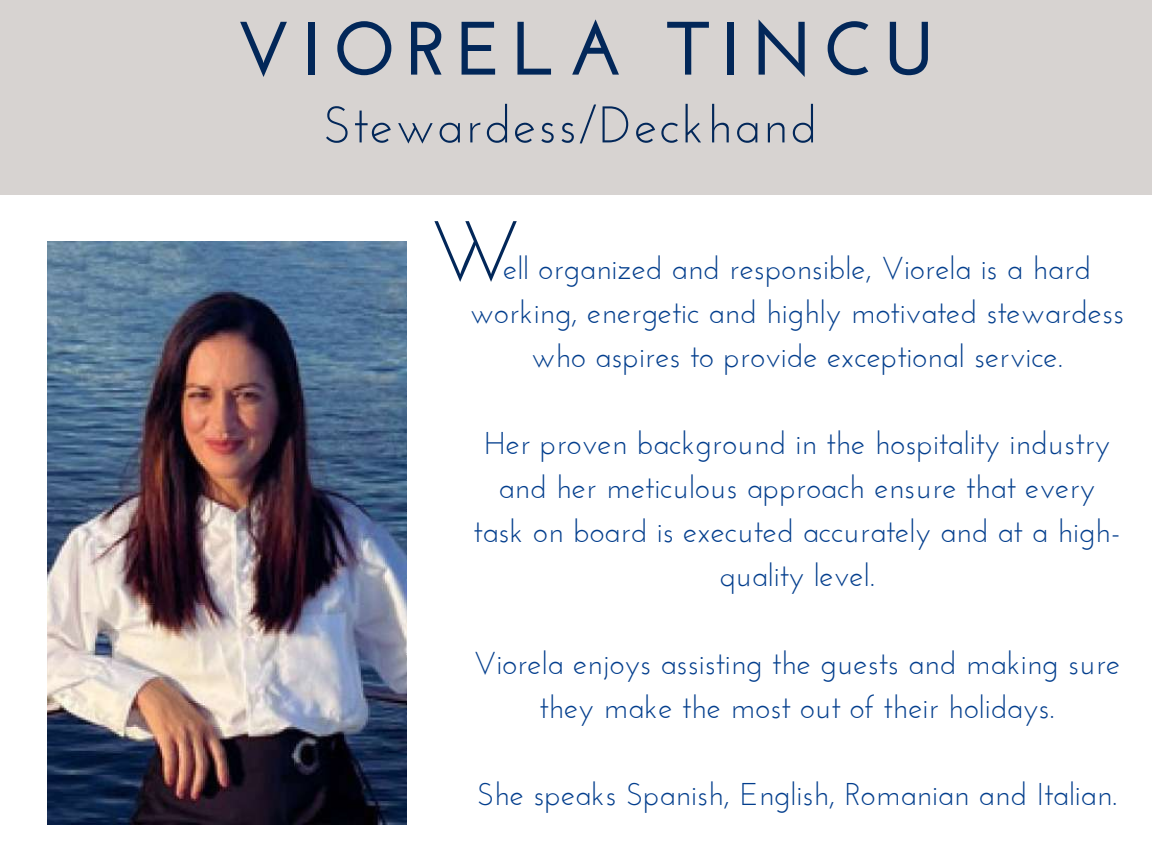
<style>
.page{position:relative;width:1152px;height:864px;background:#fff}
.page>*{position:absolute;margin:0;border:0;box-sizing:border-box;transform-origin:0 0}
.t1{font:82.95px "Josefin Sans";color:#022759}
.t2{font:700 75.45px "Josefin Sans";letter-spacing:.14em;color:#022759}
.t3{font:51.45px "Josefin Sans";letter-spacing:.04em;color:#022759}
.t4{font:31.5px/43.8px "Josefin Sans";color:#033e8d;text-align:center}
</style>
<div class="page">
<div style="left:0;top:0;width:1152px;height:195px;background:#d7d3d1"></div>
<img style="left:47px;top:241px;width:359px;height:584px">
<h2 class="t2" style="left:236px;top:18px;width:699px">VIORELA TINCU</h2>
<h3 class="t3" style="left:323px;top:104px;width:496px">Stewardess/Deckhand</h3>
<h1 class="t1" style="left:430px;top:217px;width:93px">W</h1>
<p class="t4" style="left:470px;top:249px;width:656px">ell organized and responsible, Viorela is a hard working, energetic and highly motivated stewardess who aspires to provide exceptional service.</p>
<p class="t4" style="left:474px;top:425px;width:648px">Her proven background in the hospitality industry and her meticulous approach ensure that every task on board is executed accurately and at a high&shy;quality level.</p>
<p class="t4" style="left:474px;top:644px;width:648px">Viorela enjoys assisting the guests and making sure they make the most out of their holidays.</p>
<p class="t4" style="left:477px;top:776px;width:642px">She speaks Spanish, English, Romanian and Italian.</p>
</div>
